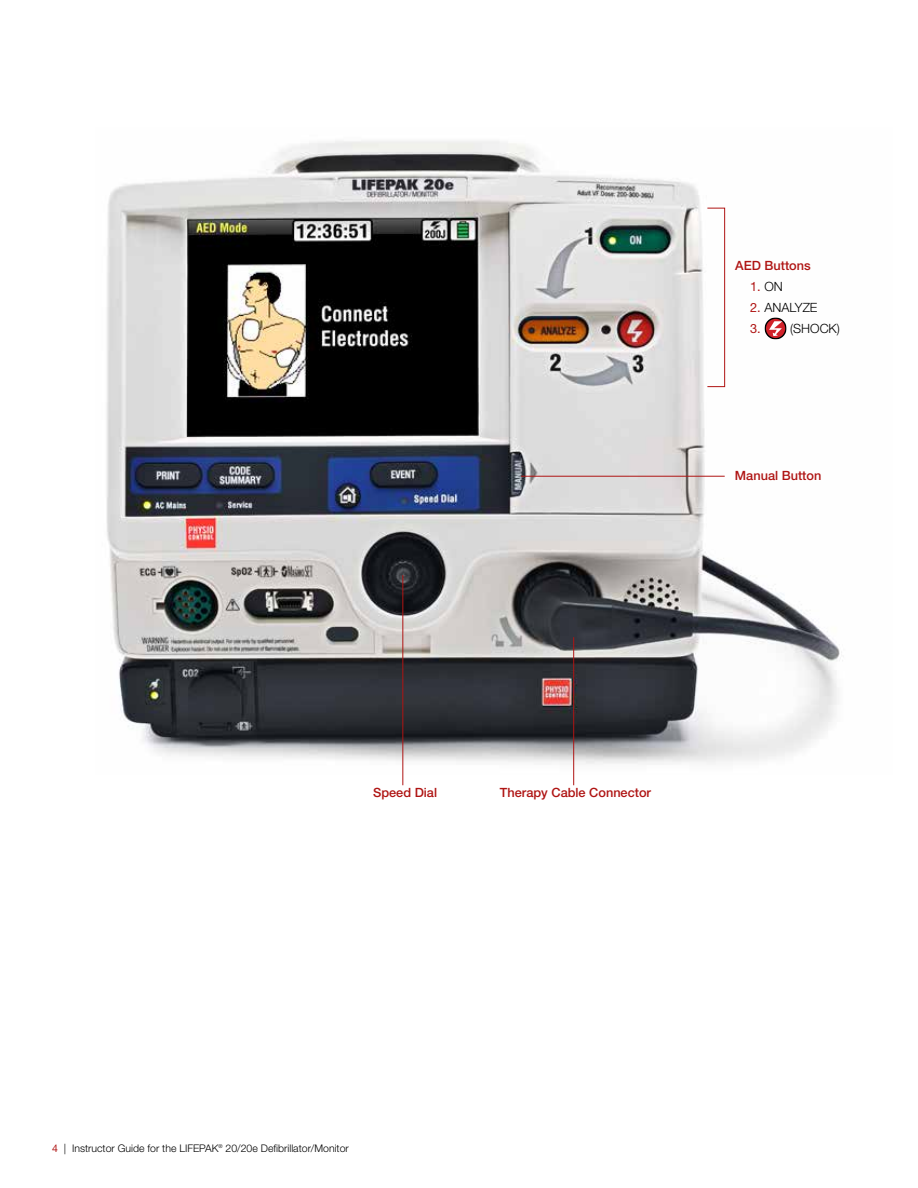
<style>
.page{position:relative;width:918px;height:1188px;background:#fff}
.page>*{position:absolute;margin:0;border:0;box-sizing:border-box;transform-origin:0 0}
.t1{font:500 12.75px "Helvetica Neue LT Std";color:#af1413}
.t2{font:300 12.75px "Helvetica Neue LT Std";color:#000}
.t3{font:12.75px "Helvetica Neue LT Std";color:#af1413}
.t4{font:300 10.5px "Helvetica Neue LT Std";color:#000}
.s1{font-weight:300;color:#000}
.s2{font-weight:400;color:#af1413}
</style>
<div class="page">
<img style="left:106px;top:141px;width:737px;height:634px">
<hr style="left:573px;top:637px;width:1px;height:148px;background:#af1413">
<hr style="left:402px;top:575px;width:1px;height:210px;background:#af1413">
<hr style="left:521px;top:476px;width:204px;height:1px;background:#af1413">
<div style="left:707px;top:208px;width:18px;height:179px;border:1px solid #af1413"></div>
<svg style="left:765px;top:318px;width:21px;height:21px"></svg>
<div style="left:765px;top:317px;width:22px;height:22px;border:1px solid #000;border-radius:50%"></div>
<svg style="left:769px;top:321px;width:13px;height:15px"></svg>
<p class="t1" style="left:735px;top:258px;width:77px">AED Buttons</p>
<p class="t3" style="left:750px;top:279px;width:34px">1. <span class="s1">ON</span></p>
<p class="t2" style="left:750px;top:299px;width:69px"><span class="s2">2.</span> ANALYZE</p>
<p class="t2" style="left:750px;top:320px;width:91px"><span class="s2">3.</span> (SHOCK)</p>
<p class="t1" style="left:735px;top:468px;width:88px">Manual Button</p>
<p class="t1" style="left:373px;top:785px;width:66px">Speed Dial</p>
<p class="t1" style="left:500px;top:785px;width:153px">Therapy Cable Connector</p>
<p class="t4" style="left:52px;top:1142px;width:298px"><span class="s2">4</span> | Instructor Guide for the LIFEPAK<sup>®</sup> 20/20e Defibrillator/Monitor</p>
</div>
